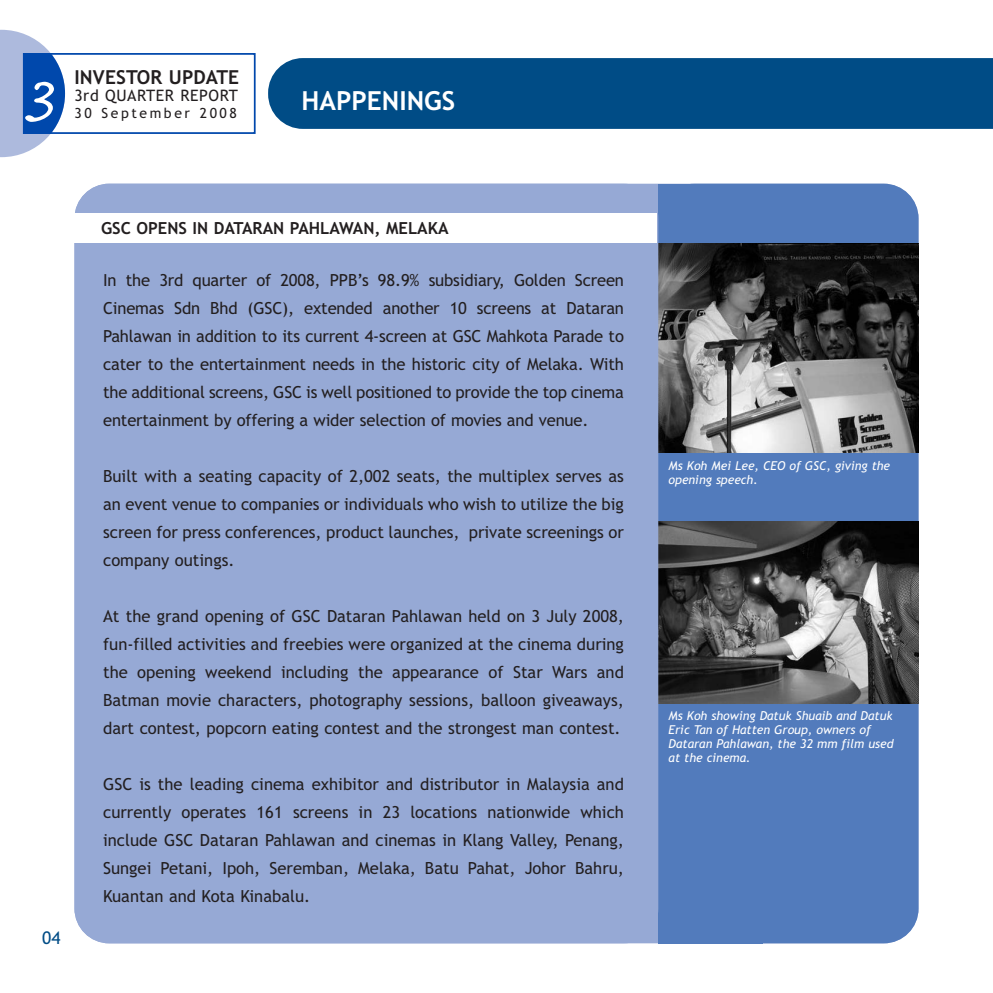
<style>
.page{position:relative;width:993px;height:993px;background:#fff}
.page>*{position:absolute;margin:0;border:0;box-sizing:border-box;transform-origin:0 0}
.t1{font:84px "Caflisch Script Pro";color:#fff}
.t2{font:700 26.25px "Trebuchet MS";color:#fff}
.t3{font:700 19.25px "Trebuchet MS";letter-spacing:.005em;color:#231f20}
.t4{font:17.5px "Trebuchet MS";color:#004c86}
.t5{font:16.62px/28px "Trebuchet MS";color:#231f20;text-align:justify}
.t6{font:700 16.62px "Trebuchet MS";color:#231f20}
.t7{font:15.75px "Trebuchet MS";letter-spacing:.035em;color:#231f20}
.t8{font:14px "Trebuchet MS";letter-spacing:.185em;color:#231f20}
.t9{font:italic 12.25px/14px "Trebuchet MS";color:#fff}
</style>
<div class="page">
<div style="left:659px;top:184px;width:259px;height:759px;background:#527bbc;border-radius:35px"></div>
<div style="left:657px;top:184px;width:105px;height:759px;background:#527bbc"></div>
<img style="left:658px;top:521px;width:260px;height:182px">
<img style="left:658px;top:243px;width:260px;height:209px">
<div style="left:268px;top:58px;width:724px;height:71px;background:#004c86"></div>
<div style="left:23px;top:53px;width:232px;height:81px;border:2px solid #0048ac"></div>
<svg style="left:0;top:30px;width:65px;height:127px"></svg>
<div style="left:74px;top:184px;width:584px;height:759px;background:#96a9d5;border-radius:35px"></div>
<div style="left:74px;top:212px;width:583px;height:30px;background:#fff"></div>
<h1 class="t1" style="left:22px;top:42px;width:33px">3</h1>
<p class="t3" style="left:74px;top:66px;width:166px">INVESTOR UPDATE</p>
<p class="t7" style="left:74px;top:86px;width:165px">3rd QUARTER REPORT</p>
<p class="t8" style="left:74px;top:105px;width:164px">30 September 2008</p>
<h2 class="t2" style="left:301px;top:86px;width:155px">HAPPENINGS</h2>
<p class="t4" style="left:42px;top:927px;width:20px">04</p>
<p class="t6" style="left:101px;top:219px;width:349px">GSC OPENS IN DATARAN PAHLAWAN, MELAKA</p>
<p class="t5" style="left:103px;top:266px;width:522px">In the 3rd quarter of 2008, PPB’s 98.9% subsidiary, Golden Screen Cinemas Sdn Bhd (GSC), extended another 10 screens at Dataran Pahlawan in addition to its current 4-screen at GSC Mahkota Parade to cater to the entertainment needs in the historic city of Melaka. With the additional screens, GSC is well positioned to provide the top cinema entertainment by offering a wider selection of movies and venue.</p>
<p class="t5" style="left:103px;top:462px;width:522px">Built with a seating capacity of 2,002 seats, the multiplex serves as an event venue to companies or individuals who wish to utilize the big screen for press conferences, product launches, private screenings or company outings.</p>
<p class="t5" style="left:103px;top:602px;width:522px">At the grand opening of GSC Dataran Pahlawan held on 3 July 2008, fun-filled activities and freebies were organized at the cinema during the opening weekend including the appearance of Star Wars and Batman movie characters, photography sessions, balloon giveaways, dart contest, popcorn eating contest and the strongest man contest.</p>
<p class="t5" style="left:103px;top:770px;width:522px">GSC is the leading cinema exhibitor and distributor in Malaysia and currently operates 161 screens in 23 locations nationwide which include GSC Dataran Pahlawan and cinemas in Klang Valley, Penang, Sungei Petani, Ipoh, Seremban, Melaka, Batu Pahat, Johor Bahru, Kuantan and Kota Kinabalu.</p>
<p class="t9" style="left:668px;top:459px;width:223px">Ms Koh Mei Lee, CEO of GSC, giving the opening speech.</p>
<p class="t9" style="left:668px;top:709px;width:226px">Ms Koh showing Datuk Shuaib and Datuk<br>Eric Tan of Hatten Group, owners of<br>Dataran Pahlawan, the 32 mm film used at the cinema.</p>
</div>
